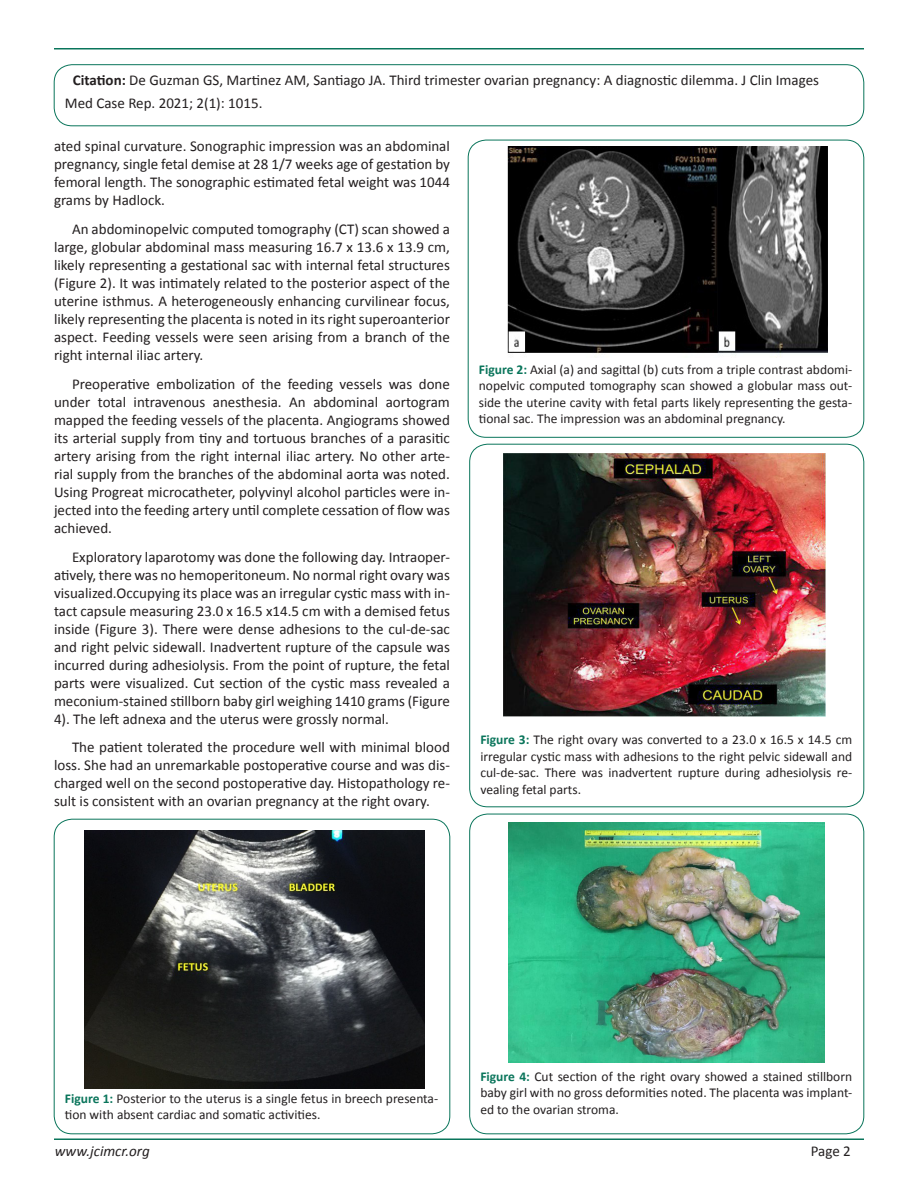
<style>
.page{position:relative;width:918px;height:1188px;background:#fff}
.page>*{position:absolute;margin:0;border:0;box-sizing:border-box;transform-origin:0 0}
.t1{font:15px/18px "Calibri";color:#231f20;text-align:justify}
.t2{font:italic 15px "Calibri";color:#231f20}
.t3{font:13.5px/16.5px "Calibri";color:#231f20;text-align:justify}
.s1{font-weight:700}
.s2{font-weight:700;color:#0a755b}
</style>
<div class="page">
<hr style="left:54px;top:48px;width:810px;height:2px;background:#0a755b">
<hr style="left:54px;top:1138px;width:810px;height:2px;background:#0a755b">
<div style="left:54px;top:64px;width:810px;height:62px;border:1px solid #0a755b;border-radius:18px"></div>
<div style="left:54px;top:819px;width:396px;height:315px;border:1px solid #0a755b;border-radius:18px"></div>
<img style="left:84px;top:830px;width:340px;height:258px">
<div style="left:468px;top:140px;width:396px;height:298px;border:1px solid #0a755b;border-radius:18px"></div>
<img style="left:508px;top:147px;width:320px;height:211px">
<img style="left:503px;top:454px;width:323px;height:262px">
<div style="left:470px;top:814px;width:394px;height:320px;border:1px solid #0a755b;border-radius:18px"></div>
<img style="left:509px;top:823px;width:316px;height:240px">
<p class="t1" style="left:65px;top:69px;width:756px;line-height:22.5px;text-indent:8px"><span class="s1">Citation:</span> De Guzman GS, Martinez AM, Santiago JA. Third trimester ovarian pregnancy: A diagnostic dilemma. J Clin Images<br>Med Case Rep. 2021; 2(1): 1015.</p>
<p class="t1" style="left:54px;top:137px;width:398px">ated spinal curvature. Sonographic impression was an abdominal pregnancy, single fetal demise at 28 1/7 weeks age of gestation by femoral length. The sonographic estimated fetal weight was 1044 grams by Hadlock.</p>
<p class="t1" style="left:54px;top:220px;width:398px;text-indent:18px">An abdominopelvic computed tomography (CT) scan showed a large, globular abdominal mass measuring 16.7 x 13.6 x 13.9 cm, likely representing a gestational sac with internal fetal structures (Figure 2). It was intimately related to the posterior aspect of the uterine isthmus. A heterogeneously enhancing curvilinear focus, likely representing the placenta is noted in its right superoanterior aspect. Feeding vessels were seen arising from a branch of the right internal iliac artery.</p>
<p class="t1" style="left:54px;top:375px;width:398px;text-indent:18px">Preoperative embolization of the feeding vessels was done under total intravenous anesthesia. An abdominal aortogram mapped the feeding vessels of the placenta. Angiograms showed its arterial supply from tiny and tortuous branches of a parasitic artery arising from the right internal iliac artery. No other arte&shy;rial supply from the branches of the abdominal aorta was noted.<br>Using Progreat microcatheter, polyvinyl alcohol particles were in&shy;jected into the feeding artery until complete cessation of flow was achieved.</p>
<p class="t1" style="left:54px;top:548px;width:398px;text-indent:18px">Exploratory laparotomy was done the following day. Intraoper&shy;atively, there was no hemoperitoneum. No normal right ovary was visualized.Occupying its place was an irregular cystic mass with in&shy;tact capsule measuring 23.0 x 16.5 x14.5 cm with a demised fetus inside (Figure 3). There were dense adhesions to the cul-de-sac and right pelvic sidewall. Inadvertent rupture of the capsule was incurred during adhesiolysis. From the point of rupture, the fetal parts were visualized. Cut section of the cystic mass revealed a meconium-stained stillborn baby girl weighing 1410 grams (Figure 4). The left adnexa and the uterus were grossly normal.</p>
<p class="t1" style="left:54px;top:738px;width:397px;text-indent:18px">The patient tolerated the procedure well with minimal blood loss. She had an unremarkable postoperative course and was dis&shy;charged well on the second postoperative day. Histopathology re&shy;sult is consistent with an ovarian pregnancy at the right ovary.</p>
<p class="t3" style="left:479px;top:361px;width:375px"><span class="s2">Figure 2:</span> Axial (a) and sagittal (b) cuts from a triple contrast abdomi&shy;nopelvic computed tomography scan showed a globular mass out&shy;side the uterine cavity with fetal parts likely representing the gesta&shy;tional sac. The impression was an abdominal pregnancy.</p>
<p class="t3" style="left:480px;top:731px;width:373px"><span class="s2">Figure 3:</span> The right ovary was converted to a 23.0 x 16.5 x 14.5 cm irregular cystic mass with adhesions to the right pelvic sidewall and cul-de-sac. There was inadvertent rupture during adhesiolysis re&shy;vealing fetal parts.</p>
<p class="t3" style="left:65px;top:1090px;width:375px"><span class="s2">Figure 1:</span> Posterior to the uterus is a single fetus in breech presenta&shy;tion with absent cardiac and somatic activities.</p>
<p class="t3" style="left:480px;top:1068px;width:373px"><span class="s2">Figure 4:</span> Cut section of the right ovary showed a stained stillborn baby girl with no gross deformities noted. The placenta was implant&shy;ed to the ovarian stroma.</p>
<p class="t2" style="left:55px;top:1141px;width:96px">www.jcimcr.org</p>
<p class="t1" style="left:811px;top:1142px;width:42px">Page 2</p>
</div>
